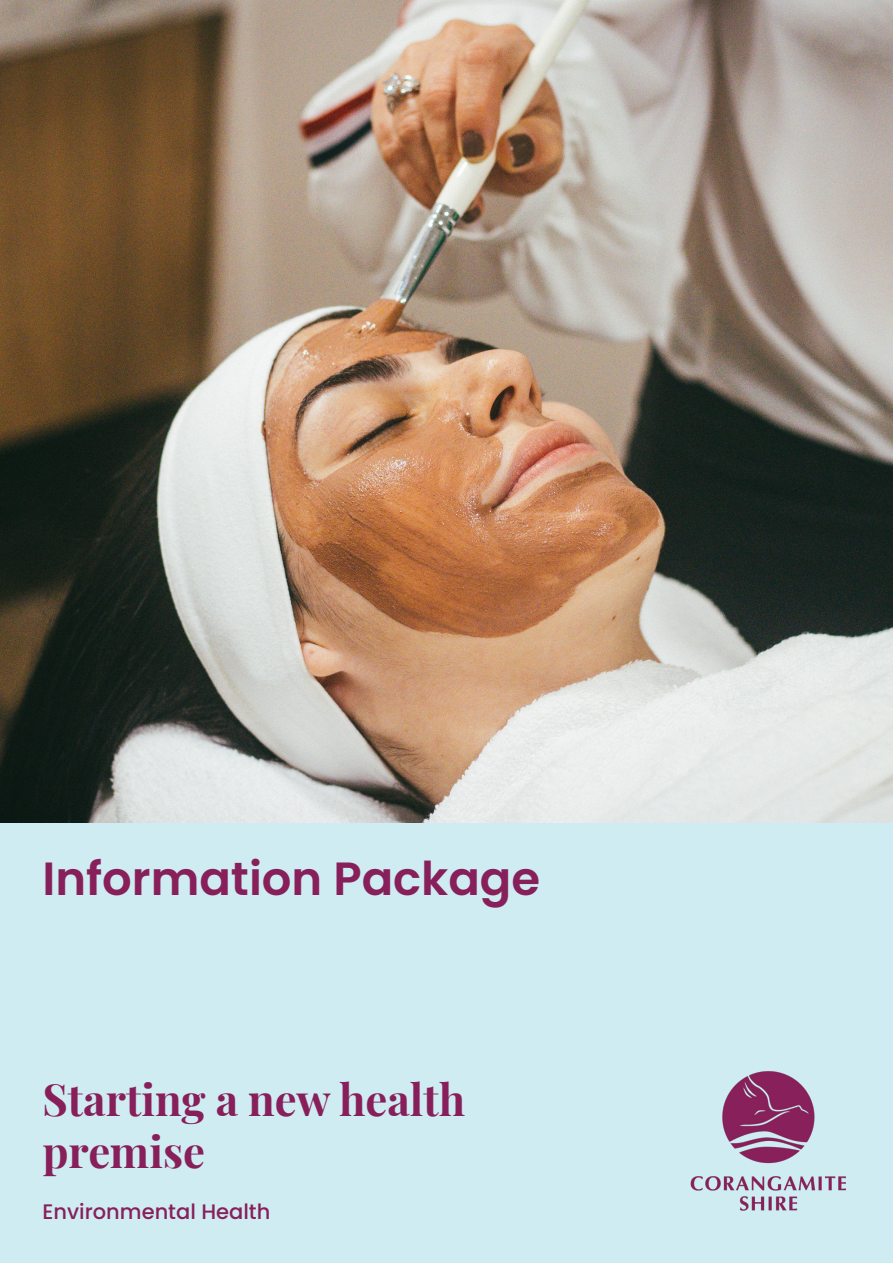
<style>
.page{position:relative;width:893px;height:1263px;background:#fff}
.page>*{position:absolute;margin:0;border:0;box-sizing:border-box;transform-origin:0 0}
.t1{font:600 46.5px "Poppins";color:#87205a}
.t2{font:700 43.5px/52.2px "Playfair Display";color:#87205a}
.t3{font:500 21px "Poppins";color:#87205a}
</style>
<div class="page">
<img style="left:0;top:0;width:893px;height:823px">
<div style="left:0;top:823px;width:893px;height:440px;background:#d0ecf3"></div>
<img style="left:690px;top:1071px;width:156px;height:140px">
<p class="t1" style="left:43px;top:851px;width:499px">Information Package</p>
<p class="t2" style="left:43px;top:1070px;width:424px">Starting a new health premise</p>
<p class="t3" style="left:43px;top:1199px;width:229px">Environmental Health</p>
</div>
